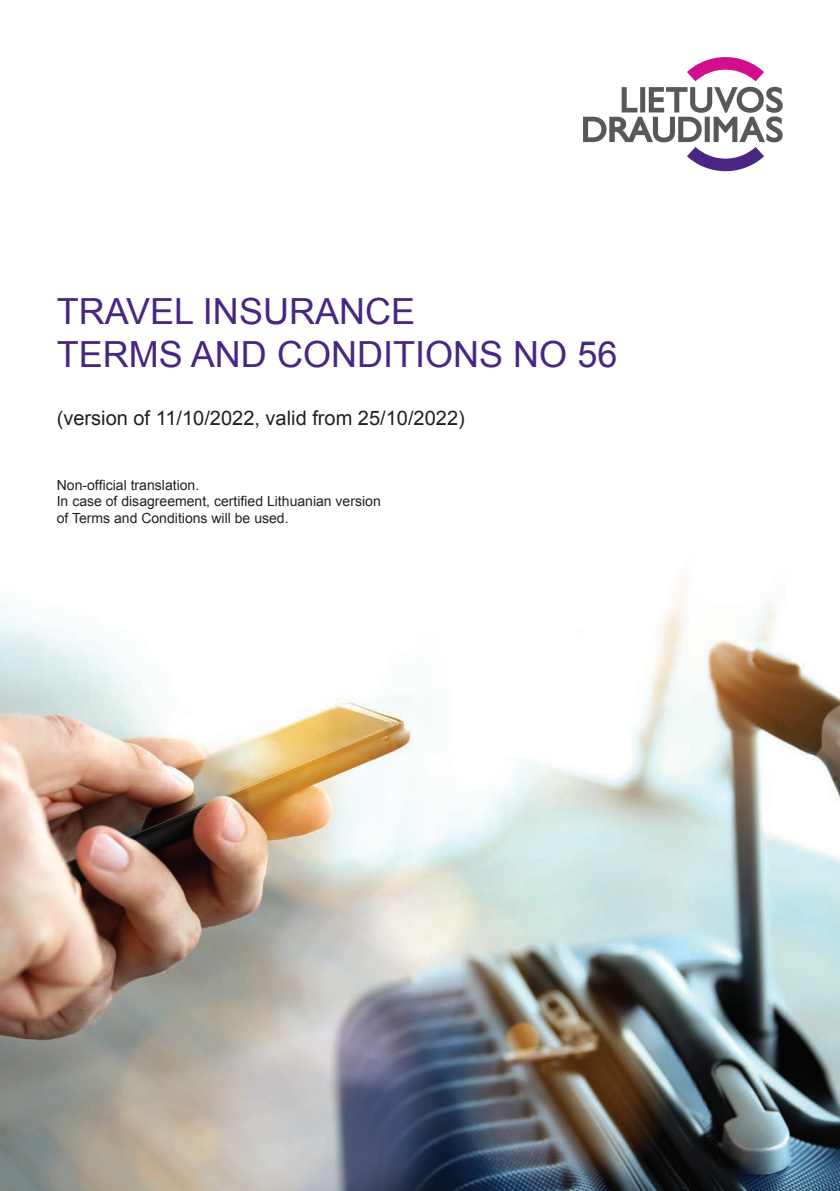
<style>
.page{position:relative;width:840px;height:1191px;background:#fff}
.page>*{position:absolute;margin:0;border:0;box-sizing:border-box;transform-origin:0 0}
.t1{font:36px/43.2px "Arial";color:#492683}
.t2{font:20px "Arial";color:#231f20}
.t3{font:14px/16.8px "Arial";color:#231f20}
</style>
<div class="page">
<img style="left:0;top:581px;width:839px;height:610px">
<svg style="left:687px;top:57px;width:76px;height:24px"></svg>
<svg style="left:583px;top:87px;width:199px;height:84px"></svg>
<h1 class="t1" style="left:57px;top:290px;width:562px">TRAVEL INSURANCE<br>TERMS AND CONDITIONS NO 56</h1>
<h2 class="t2" style="left:57px;top:405px;width:409px">(version of 11/10/2022, valid from 25/10/2022)</h2>
<p class="t3" style="left:57px;top:476px;width:325px">Non-official translation.<br>In case of disagreement, certified Lithuanian version of Terms and Conditions will be used.</p>
</div>
